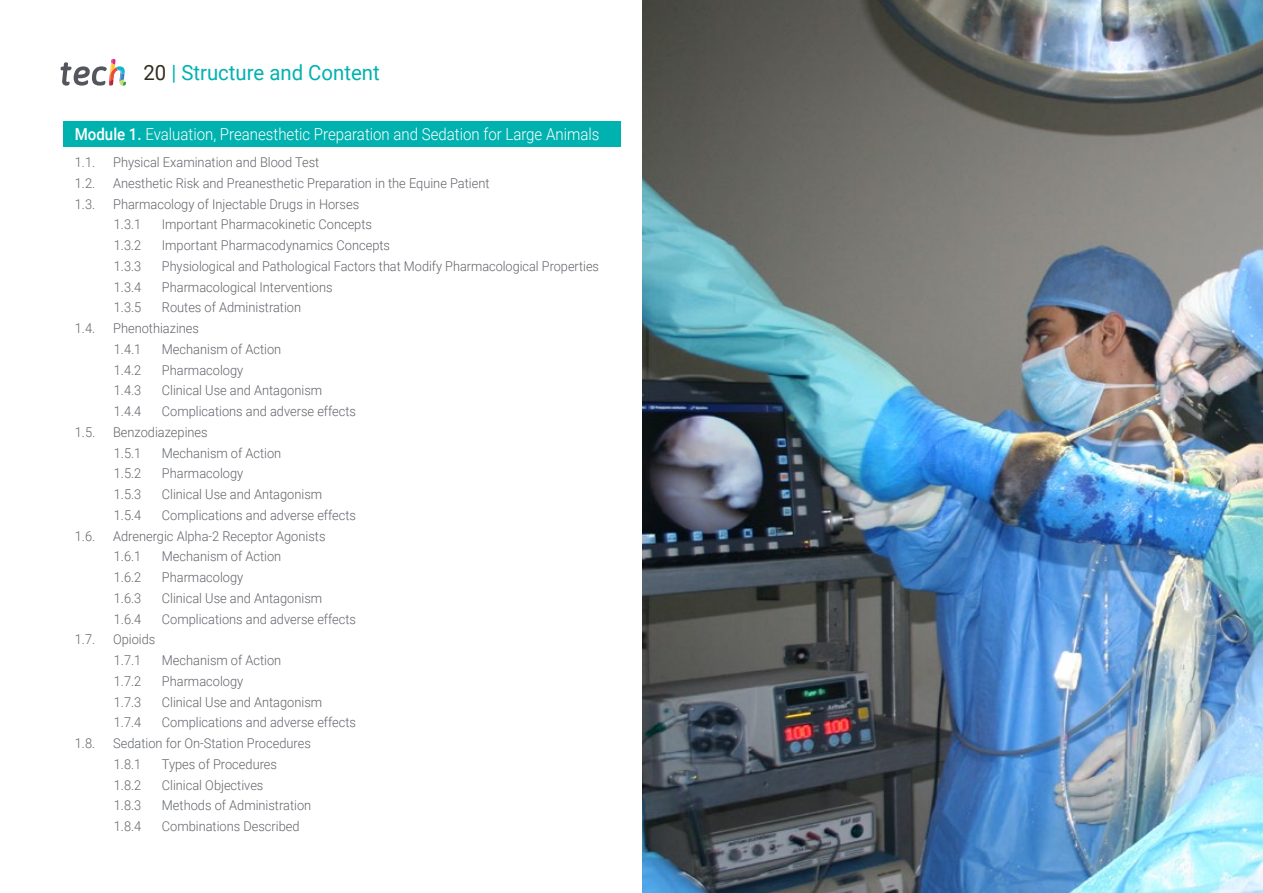
<style>
.page{position:relative;width:1263px;height:893px;background:#fff}
.page>*{position:absolute;margin:0;border:0;box-sizing:border-box;transform-origin:0 0}
.t1{font:21px "Roboto";color:#00b2af}
.t2{font:300 16.5px "Roboto";color:#fff;scale:.91 1}
.t3{font:300 13.5px/20.7px "Roboto";color:#61646a;scale:.95 1}
.t4{font:300 13.5px "Roboto";color:#61646a;scale:.94 1}
.s1{color:#312e20}
.s2{font-weight:500}
</style>
<div class="page">
<div style="left:64px;top:121px;width:557px;height:25px;background:#00b2af"></div>
<svg style="left:61px;top:59px;width:65px;height:27px"></svg>
<img style="left:642px;top:0;width:621px;height:893px">
<h1 class="t1" style="left:144px;top:57px;width:238px"><span class="s1">20</span> | Structure and Content</h1>
<p class="t2" style="left:75px;top:123px;width:578px"><span class="s2">Module 1.</span> Evaluation, Preanesthetic Preparation and Sedation for Large Animals</p>
<p class="t3" style="left:75px;top:151px;width:23px">1.1.</p>
<p class="t3" style="left:113px;top:151px;width:219px">Physical Examination and Blood Test</p>
<p class="t3" style="left:75px;top:172px;width:23px">1.2.</p>
<p class="t3" style="left:113px;top:172px;width:398px">Anesthetic Risk and Preanesthetic Preparation in the Equine Patient</p>
<p class="t3" style="left:75px;top:193px;width:23px">1.3.</p>
<p class="t3" style="left:113px;top:193px;width:261px">Pharmacology of Injectable Drugs in Horses<br>1.3.1</p>
<p class="t3" style="left:162px;top:214px;width:223px">Important Pharmacokinetic Concepts</p>
<p class="t3" style="left:114px;top:234px;width:30px">1.3.2</p>
<p class="t3" style="left:162px;top:234px;width:242px">Important Pharmacodynamics Concepts</p>
<p class="t3" style="left:114px;top:255px;width:30px">1.3.3</p>
<p class="t4" style="left:162px;top:257px;width:467px">Physiological and Pathological Factors that Modify Pharmacological Properties</p>
<p class="t3" style="left:114px;top:276px;width:30px">1.3.4</p>
<p class="t3" style="left:162px;top:276px;width:181px">Pharmacological Interventions</p>
<p class="t3" style="left:114px;top:297px;width:30px">1.3.5</p>
<p class="t3" style="left:162px;top:297px;width:148px">Routes of Administration</p>
<p class="t3" style="left:75px;top:317px;width:23px">1.4.</p>
<p class="t3" style="left:113px;top:317px;width:92px">Phenothiazines<br>1.4.1</p>
<p class="t3" style="left:162px;top:338px;width:127px">Mechanism of Action</p>
<p class="t3" style="left:114px;top:359px;width:30px">1.4.2</p>
<p class="t3" style="left:162px;top:359px;width:87px">Pharmacology</p>
<p class="t3" style="left:114px;top:380px;width:30px">1.4.3</p>
<p class="t3" style="left:162px;top:380px;width:170px">Clinical Use and Antagonism</p>
<p class="t3" style="left:114px;top:400px;width:30px">1.4.4</p>
<p class="t3" style="left:162px;top:400px;width:206px">Complications and adverse effects</p>
<p class="t3" style="left:75px;top:421px;width:23px">1.5.</p>
<p class="t3" style="left:113px;top:421px;width:101px">Benzodiazepines<br>1.5.1</p>
<p class="t3" style="left:162px;top:442px;width:127px">Mechanism of Action</p>
<p class="t3" style="left:114px;top:463px;width:30px">1.5.2</p>
<p class="t3" style="left:162px;top:463px;width:87px">Pharmacology</p>
<p class="t3" style="left:114px;top:483px;width:30px">1.5.3</p>
<p class="t3" style="left:162px;top:483px;width:170px">Clinical Use and Antagonism</p>
<p class="t3" style="left:114px;top:504px;width:30px">1.5.4</p>
<p class="t3" style="left:162px;top:504px;width:206px">Complications and adverse effects</p>
<p class="t3" style="left:75px;top:525px;width:23px">1.6.</p>
<p class="t3" style="left:113px;top:525px;width:225px">Adrenergic Alpha-2 Receptor Agonists<br>1.6.1</p>
<p class="t3" style="left:162px;top:546px;width:127px">Mechanism of Action</p>
<p class="t3" style="left:114px;top:566px;width:30px">1.6.2</p>
<p class="t3" style="left:162px;top:566px;width:87px">Pharmacology</p>
<p class="t3" style="left:114px;top:587px;width:30px">1.6.3</p>
<p class="t3" style="left:162px;top:587px;width:170px">Clinical Use and Antagonism</p>
<p class="t3" style="left:114px;top:608px;width:30px">1.6.4</p>
<p class="t3" style="left:162px;top:608px;width:206px">Complications and adverse effects</p>
<p class="t3" style="left:75px;top:629px;width:23px">1.7.</p>
<p class="t3" style="left:113px;top:629px;width:46px">Opioids<br>1.7.1</p>
<p class="t3" style="left:162px;top:649px;width:127px">Mechanism of Action</p>
<p class="t3" style="left:114px;top:670px;width:30px">1.7.2</p>
<p class="t3" style="left:162px;top:670px;width:87px">Pharmacology</p>
<p class="t3" style="left:114px;top:691px;width:30px">1.7.3</p>
<p class="t3" style="left:162px;top:691px;width:170px">Clinical Use and Antagonism</p>
<p class="t3" style="left:114px;top:712px;width:30px">1.7.4</p>
<p class="t3" style="left:162px;top:712px;width:206px">Complications and adverse effects</p>
<p class="t3" style="left:75px;top:732px;width:23px">1.8.</p>
<p class="t3" style="left:113px;top:732px;width:210px">Sedation for On-Station Procedures<br>1.8.1</p>
<p class="t3" style="left:162px;top:753px;width:123px">Types of Procedures</p>
<p class="t3" style="left:114px;top:774px;width:30px">1.8.2</p>
<p class="t3" style="left:162px;top:774px;width:108px">Clinical Objectives</p>
<p class="t3" style="left:114px;top:795px;width:30px">1.8.3</p>
<p class="t3" style="left:162px;top:795px;width:159px">Methods of Administration</p>
<p class="t3" style="left:114px;top:815px;width:30px">1.8.4</p>
<p class="t3" style="left:162px;top:815px;width:147px">Combinations Described</p>
</div>
